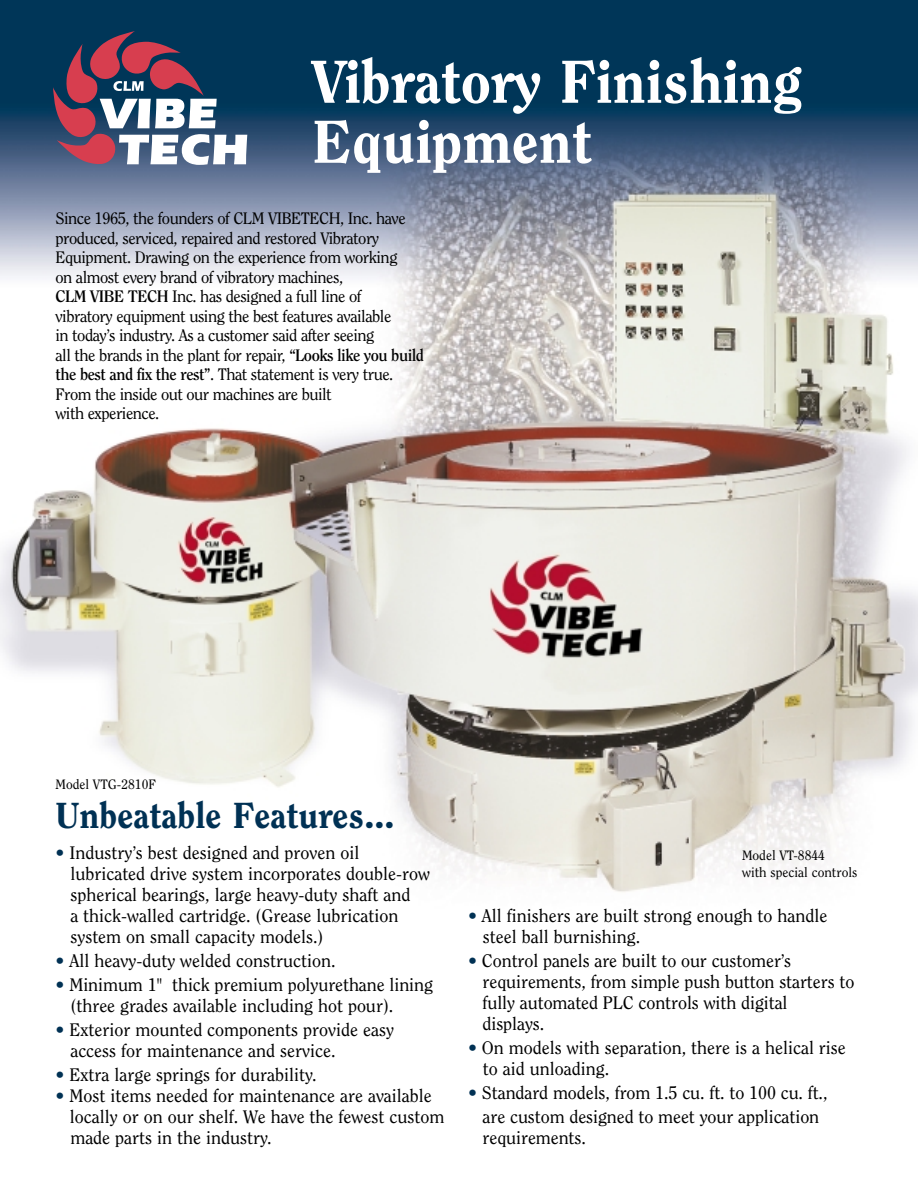
<style>
.page{position:relative;width:918px;height:1188px;background:#fff}
.page>*{position:absolute;margin:0;border:0;box-sizing:border-box;transform-origin:0 0}
.t1{font:800 60px/60px "Clearface";color:#fff}
.t2{font:800 36px "Clearface";color:#003154}
.t3{font:18px/21px "Clearface";color:#000}
.t4{font:16.5px/19.5px "Clearface";letter-spacing:-.03em;color:#000}
.t5{font:13.5px/16.2px "Clearface";color:#000}
.s1{font-weight:700}
.s2{color:#003154}
</style>
<div class="page">
<img style="left:0;top:0;width:918px;height:892px">
<svg style="left:53px;top:31px;width:194px;height:134px"></svg>
<h1 class="t1" style="left:312px;top:56px;width:492px">Vibratory Finishing<br>Equipment</h1>
<p class="t4" style="left:55px;top:210px;width:370px">Since 1965, the founders of CLM VIBETECH, Inc. have produced, serviced, repaired and restored Vibratory Equipment. Drawing on the experience from working<br>on almost every brand of vibratory machines,<br><span class="s1">CLM VIBE TECH</span> Inc. has designed a full line of<br>vibratory equipment using the best features available<br>in today’s industry. As a customer said after seeing<br>all the brands in the plant for repair, <span class="s1">“Looks like you build the best and fix the rest”</span>. That statement is very true.<br>From the inside out our machines are built<br>with experience.</p>
<p class="t5" style="left:56px;top:777px;width:102px">Model VTG-2810F</p>
<h2 class="t2" style="left:56px;top:801px;width:340px">Unbeatable Features...</h2>
<p class="t3" style="left:70px;top:843px;width:361px;text-indent:-15px"><span class="s2">•</span> Industry’s best designed and proven oil lubricated drive system incorporates double-row spherical bearings, large heavy-duty shaft and<br>a thick-walled cartridge. (Grease lubrication system on small capacity models.)</p>
<p class="t3" style="left:56px;top:951px;width:282px"><span class="s2">•</span> All heavy-duty welded construction.</p>
<p class="t3" style="left:70px;top:976px;width:364px;text-indent:-15px"><span class="s2">•</span> Minimum 1" thick premium polyurethane lining (three grades available including hot pour).</p>
<p class="t3" style="left:70px;top:1021px;width:325px;text-indent:-15px"><span class="s2">•</span> Exterior mounted components provide easy access for maintenance and service.</p>
<p class="t3" style="left:56px;top:1066px;width:263px"><span class="s2">•</span> Extra large springs for durability.</p>
<p class="t3" style="left:70px;top:1087px;width:376px;text-indent:-14px"><span class="s2">•</span> Most items needed for maintenance are available locally or on our shelf. We have the fewest custom made parts in the industry.</p>
<p class="t5" style="left:742px;top:848px;width:117px">Model VT-8844<br>with special controls</p>
<p class="t3" style="left:483px;top:907px;width:346px;text-indent:-15px"><span class="s2">•</span> All finishers are built strong enough to handle steel ball burnishing.</p>
<p class="t3" style="left:483px;top:952px;width:373px;text-indent:-15px"><span class="s2">•</span> Control panels are built to our customer’s requirements, from simple push button starters to fully automated PLC controls with digital<br>displays.</p>
<p class="t3" style="left:483px;top:1039px;width:365px;text-indent:-15px"><span class="s2">•</span> On models with separation, there is a helical rise to aid unloading.</p>
<p class="t3" style="left:468px;top:1082px;width:361px;line-height:24px;text-align:center"><span class="s2">•</span> Standard models, from 1.5 cu. ft. to 100 cu. ft., are custom designed to meet your application</p>
<p class="t3" style="left:483px;top:1129px;width:105px">requirements.</p>
</div>
